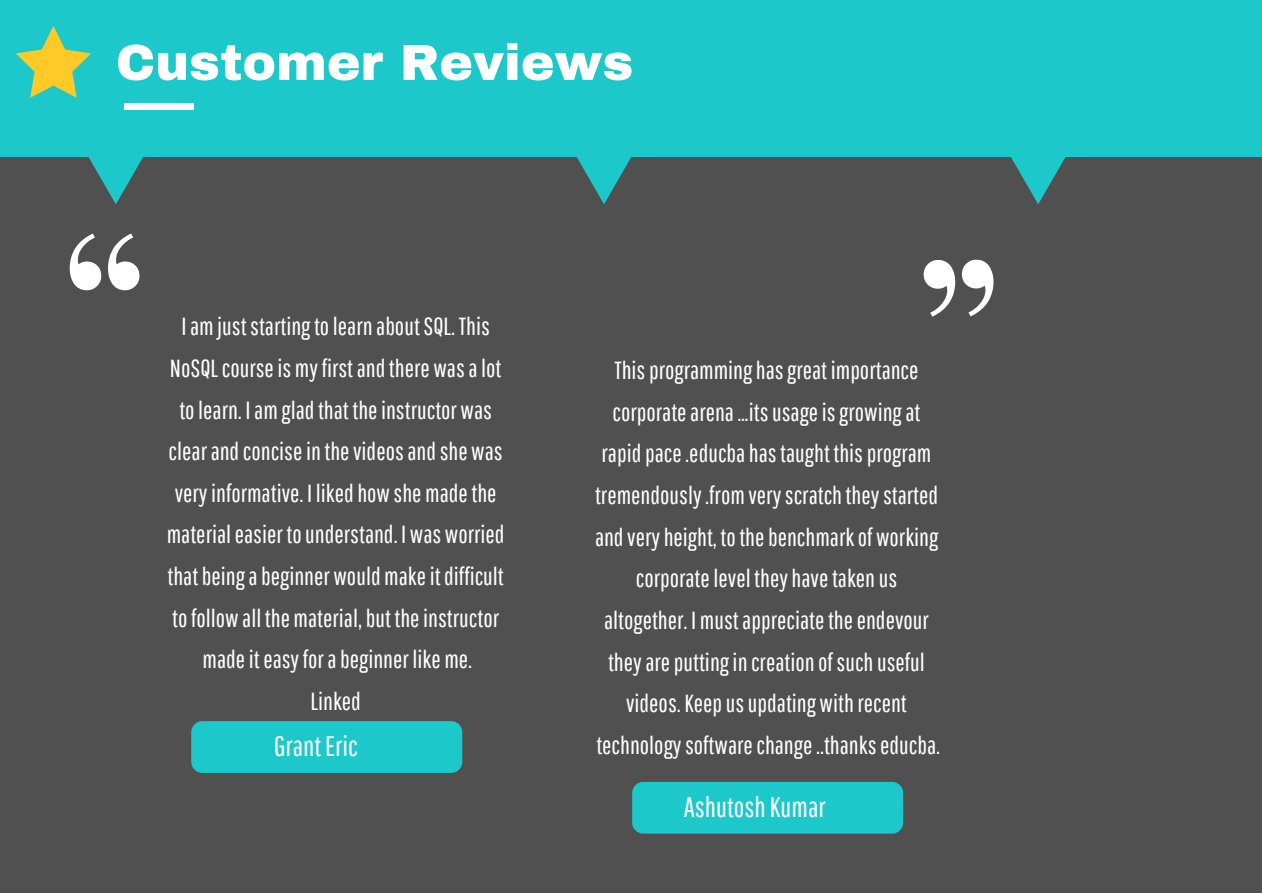
<style>
.page{position:relative;width:1262px;height:893px;background:#fff}
.page>*{position:absolute;margin:0;border:0;box-sizing:border-box;transform-origin:0 0}
.t1{font:224.85px "Playfair Display";color:#fff}
.t2{font:900 50.55px "Archivo";color:#fff}
.t3{font:28.05px "Pathway Gothic One";color:#fff}
.t4{font:24.75px/41.5px "Pathway Gothic One";color:#fff;text-align:center}
</style>
<div class="page">
<div style="left:0;top:156px;width:1261px;height:736px;background:#505050"></div>
<div style="left:0;top:0;width:1261px;height:156px;background:#1cc8ca"></div>
<div style="left:124px;top:103px;width:69px;height:7px;background:#fff"></div>
<svg style="left:565px;top:156px;width:77px;height:48px"></svg>
<svg style="left:77px;top:156px;width:77px;height:48px"></svg>
<svg style="left:999px;top:156px;width:77px;height:48px"></svg>
<svg style="left:16px;top:26px;width:75px;height:72px"></svg>
<div style="left:191px;top:721px;width:271px;height:51px;background:#1cc8ca"></div>
<div style="left:632px;top:781px;width:271px;height:52px;background:#1cc8ca"></div>
<h2 class="t2" style="left:116px;top:31px;width:519px">Customer Reviews</h2>
<h1 class="t1" style="left:57px;top:136px;width:95px">“</h1>
<p class="t4" style="left:167px;top:305px;width:339px">I am just starting to learn about SQL. This NoSQL course is my first and there was a lot to learn. I am glad that the instructor was clear and concise in the videos and she was very informative. I liked how she made the material easier to understand. I was worried that being a beginner would make it difficult to follow all the material, but the instructor made it easy for a beginner like me.<br>Linked</p>
<p class="t3" style="left:274px;top:729px;width:85px">Grant Eric</p>
<h1 class="t1" style="left:1005px;top:414px;width:98px;rotate:180deg">“</h1>
<p class="t4" style="left:595px;top:349px;width:346px">This programming has great importance corporate arena …its usage is growing at rapid pace .educba has taught this program tremendously .from very scratch they started and very height, to the benchmark of working corporate level they have taken us altogether. I must appreciate the endevour they are putting in creation of such useful videos. Keep us updating with recent technology software change ..thanks educba.</p>
<p class="t3" style="left:684px;top:790px;width:143px">Ashutosh Kumar</p>
</div>
